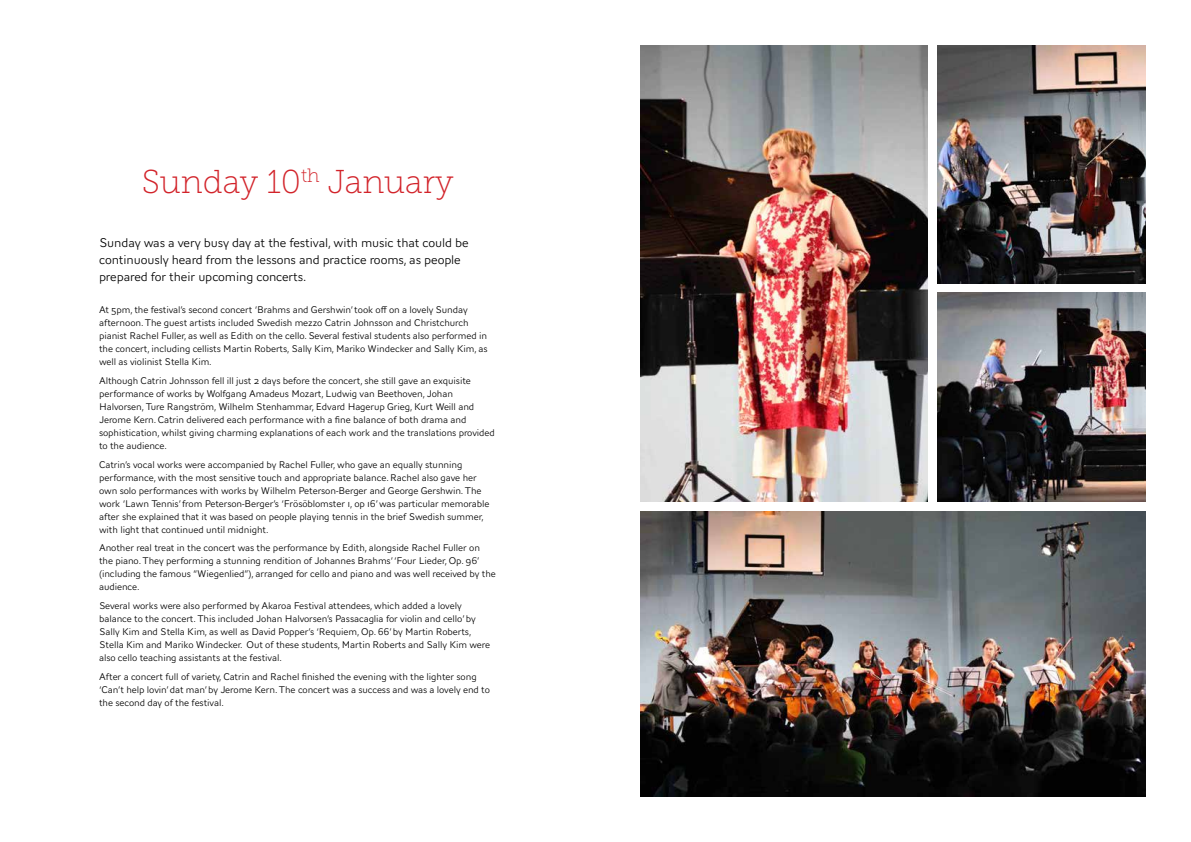
<style>
.page{position:relative;width:1191px;height:842px;background:#fff}
.page>*{position:absolute;margin:0;border:0;box-sizing:border-box;transform-origin:0 0}
.t1{font:33px "Museo Slab 100";color:#d2232a}
.t2{font:300 13px/17px "AW Conqueror Sans";letter-spacing:-.01em;color:#000}
.t3{font:300 10px/13px "AW Conqueror Sans";letter-spacing:-.01em;color:#000}
</style>
<div class="page">
<img style="left:641px;top:512px;width:504px;height:285px">
<img style="left:641px;top:45px;width:286px;height:456px">
<img style="left:938px;top:293px;width:207px;height:208px">
<img style="left:938px;top:45px;width:207px;height:238px">
<h1 class="t1" style="left:142px;top:164px;width:313px">Sunday 10<sup>th</sup> January</h1>
<h2 class="t2" style="left:99px;top:234px;width:371px">Sunday was a very busy day at the festival, with music that could be continuously heard from the lessons and practice rooms, as people prepared for their upcoming concerts.</h2>
<p class="t3" style="left:99px;top:304px;width:390px">At 5pm, the festival’s second concert ‘Brahms and Gershwin’ took off on a lovely Sunday afternoon. The guest artists included Swedish mezzo Catrin Johnsson and Christchurch pianist Rachel Fuller, as well as Edith on the cello. Several festival students also performed in the concert, including cellists Martin Roberts, Sally Kim, Mariko Windecker and Sally Kim, as well as violinist Stella Kim.</p>
<p class="t3" style="left:99px;top:374px;width:397px">Although Catrin Johnsson fell ill just 2 days before the concert, she still gave an exquisite performance of works by Wolfgang Amadeus Mozart, Ludwig van Beethoven, Johan Halvorsen, Ture Rangström, Wilhelm Stenhammar, Edvard Hagerup Grieg, Kurt Weill and Jerome Kern. Catrin delivered each performance with a fine balance of both drama and sophistication, whilst giving charming explanations of each work and the translations provided to the audience.</p>
<p class="t3" style="left:99px;top:458px;width:392px">Catrin’s vocal works were accompanied by Rachel Fuller, who gave an equally stunning performance, with the most sensitive touch and appropriate balance. Rachel also gave her own solo performances with works by Wilhelm Peterson-Berger and George Gershwin. The work ‘Lawn Tennis’ from Peterson-Berger’s ‘Frösöblomster 1, op 16’ was particular memorable after she explained that it was based on people playing tennis in the brief Swedish summer, with light that continued until midnight.</p>
<p class="t3" style="left:99px;top:542px;width:398px">Another real treat in the concert was the performance by Edith, alongside Rachel Fuller on the piano. They performing a stunning rendition of Johannes Brahms’ ‘Four Lieder, Op. 96’ (including the famous “Wiegenlied”), arranged for cello and piano and was well received by the audience.</p>
<p class="t3" style="left:99px;top:599px;width:393px">Several works were also performed by Akaroa Festival attendees, which added a lovely balance to the concert. This included Johan Halvorsen’s Passacaglia for violin and cello’ by Sally Kim and Stella Kim, as well as David Popper’s ‘Requiem, Op. 66’ by Martin Roberts, Stella Kim and Mariko Windecker. Out of these students, Martin Roberts and Sally Kim were also cello teaching assistants at the festival.</p>
<p class="t3" style="left:99px;top:670px;width:392px">After a concert full of variety, Catrin and Rachel finished the evening with the lighter song ‘Can’t help lovin’ dat man’ by Jerome Kern. The concert was a success and was a lovely end to the second day of the festival.</p>
</div>
